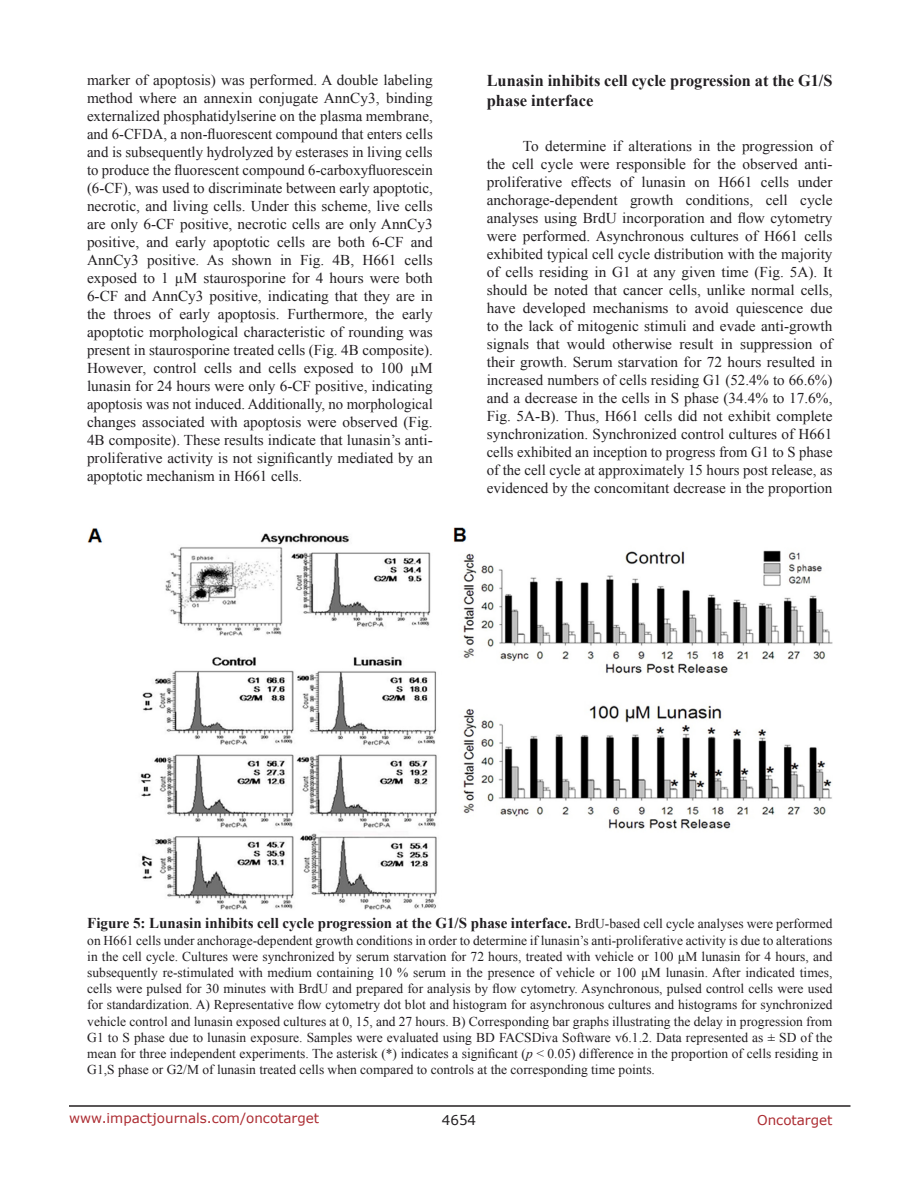
<style>
.page{position:relative;width:918px;height:1188px;background:#fff}
.page>*{position:absolute;margin:0;border:0;box-sizing:border-box;transform-origin:0 0}
.SubHeading{font:700 16.5px/19.8px "Times New Roman";color:#221f22}
.BodyText{font:15px/18px "Times New Roman";color:#221f22;text-align:justify}
.FigureText{font:700 15px "Times New Roman";color:#221f22}
.FigureText-2{font:13.5px/16.2px "Times New Roman";color:#221f22;text-align:justify}
.t1{font:13.5px "Verdana";color:#ac2b31}
.t2{font:13.5px "Verdana";color:#221f22}
.s1{font-weight:400;font-size:13.5px}
.s2{font-style:italic}
</style>
<div class="page">
<hr style="left:69px;top:1105px;width:781px;height:2px;background:#231f20">
<img style="left:87px;top:527px;width:745px;height:383px">
<p class="BodyText" style="left:87px;top:71px;width:347px">marker of apoptosis) was performed. A double labeling method where an annexin conjugate AnnCy3, binding externalized phosphatidylserine on the plasma membrane, and 6-CFDA, a non-fluorescent compound that enters cells and is subsequently hydrolyzed by esterases in living cells to produce the fluorescent compound 6-carboxyfluorescein (6-CF), was used to discriminate between early apoptotic, necrotic, and living cells. Under this scheme, live cells are only 6-CF positive, necrotic cells are only AnnCy3 positive, and early apoptotic cells are both 6-CF and AnnCy3 positive. As shown in Fig. 4B, H661 cells exposed to 1 µM staurosporine for 4 hours were both 6-CF and AnnCy3 positive, indicating that they are in the throes of early apoptosis. Furthermore, the early apoptotic morphological characteristic of rounding was present in staurosporine treated cells (Fig. 4B composite).<br>However, control cells and cells exposed to 100 µM lunasin for 24 hours were only 6-CF positive, indicating apoptosis was not induced. Additionally, no morphological changes associated with apoptosis were observed (Fig.<br>4B composite). These results indicate that lunasin’s anti&shy;proliferative activity is not significantly mediated by an apoptotic mechanism in H661 cells.</p>
<p class="SubHeading" style="left:487px;top:70px;width:347px">Lunasin inhibits cell cycle progression at the G1/S phase interface</p>
<p class="BodyText" style="left:487px;top:137px;width:347px;text-indent:36px">To determine if alterations in the progression of the cell cycle were responsible for the observed anti&shy;proliferative effects of lunasin on H661 cells under anchorage-dependent growth conditions, cell cycle analyses using BrdU incorporation and flow cytometry were performed. Asynchronous cultures of H661 cells exhibited typical cell cycle distribution with the majority of cells residing in G1 at any given time (Fig. 5A). It should be noted that cancer cells, unlike normal cells, have developed mechanisms to avoid quiescence due to the lack of mitogenic stimuli and evade anti-growth signals that would otherwise result in suppression of their growth. Serum starvation for 72 hours resulted in increased numbers of cells residing G1 (52.4% to 66.6%) and a decrease in the cells in S phase (34.4% to 17.6%, Fig. 5A-B). Thus, H661 cells did not exhibit complete synchronization. Synchronized control cultures of H661 cells exhibited an inception to progress from G1 to S phase of the cell cycle at approximately 15 hours post release, as evidenced by the concomitant decrease in the proportion</p>
<p class="FigureText" style="left:87px;top:913px;width:747px">Figure 5: Lunasin inhibits cell cycle progression at the G1/S phase interface. <span class="s1">BrdU-based cell cycle analyses were performed</span></p>
<p class="FigureText-2" style="left:87px;top:932px;width:747px">on H661 cells under anchorage-dependent growth conditions in order to determine if lunasin’s anti-proliferative activity is due to alterations in the cell cycle. Cultures were synchronized by serum starvation for 72 hours, treated with vehicle or 100 µM lunasin for 4 hours, and subsequently re-stimulated with medium containing 10 % serum in the presence of vehicle or 100 µM lunasin. After indicated times, cells were pulsed for 30 minutes with BrdU and prepared for analysis by flow cytometry. Asynchronous, pulsed control cells were used for standardization. A) Representative flow cytometry dot blot and histogram for asynchronous cultures and histograms for synchronized vehicle control and lunasin exposed cultures at 0, 15, and 27 hours. B) Corresponding bar graphs illustrating the delay in progression from G1 to S phase due to lunasin exposure. Samples were evaluated using BD FACSDiva Software v6.1.2. Data represented as ± SD of the mean for three independent experiments. The asterisk (*) indicates a significant (<span class="s2">p</span> &lt; 0.05) difference in the proportion of cells residing in G1,S phase or G2/M of lunasin treated cells when compared to controls at the corresponding time points.</p>
<p class="t1" style="left:69px;top:1109px;width:252px">www.impactjournals.com/oncotarget</p>
<p class="t2" style="left:442px;top:1111px;width:36px">4654</p>
<p class="t1" style="left:757px;top:1111px;width:77px">Oncotarget</p>
</div>
